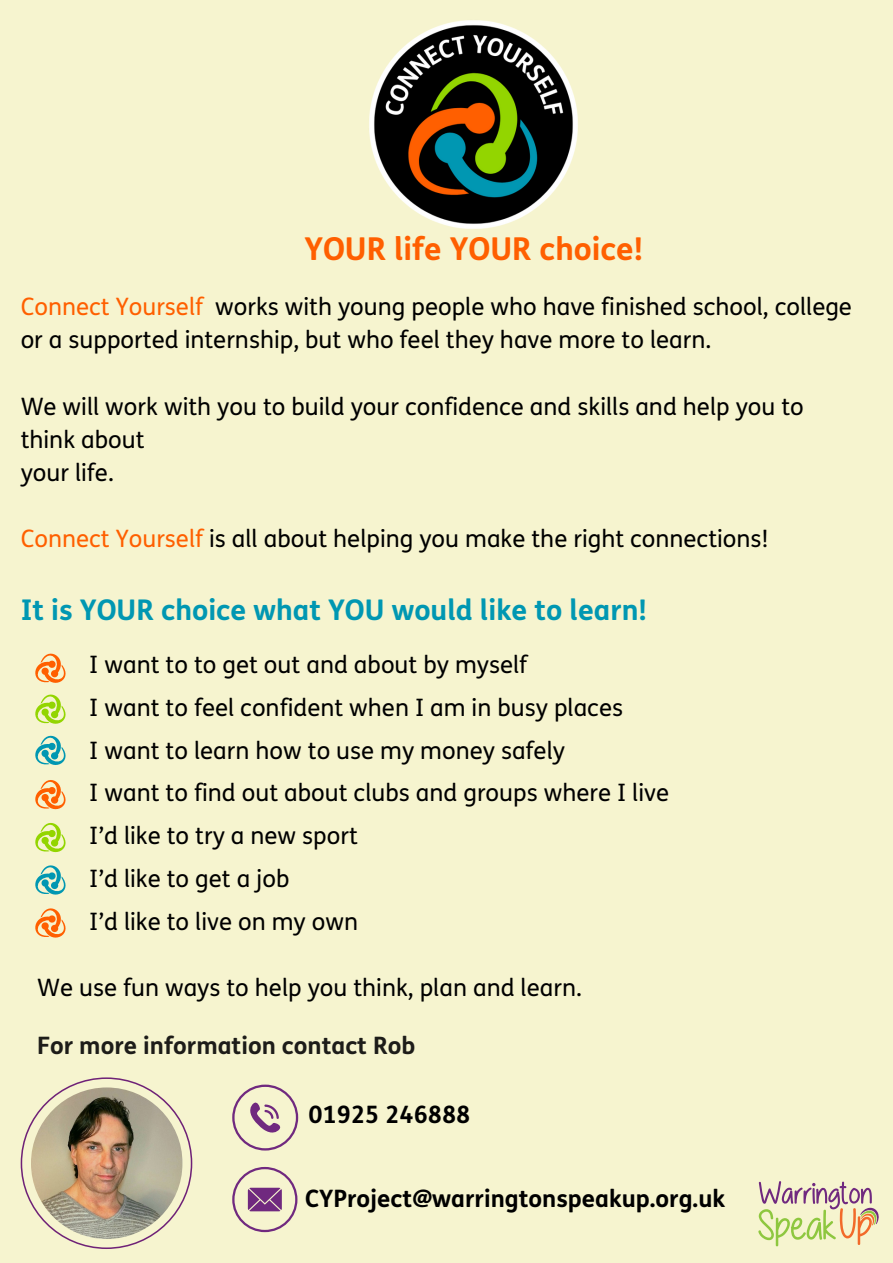
<style>
.page{position:relative;width:893px;height:1263px;background:#f6f4cf}
.page>*{position:absolute;margin:0;border:0;box-sizing:border-box;transform-origin:0 0}
.t1{font:700 31.5px "FS Me";color:#ff5f00}
.t2{font:700 28.5px "FS Me";color:#0097b2}
.t3{font:24px/33.2px "FS Me";color:#000}
.t4{font:700 24px "FS Me";color:#000}
.t5{font:700 24px "FS Me";color:#1d1c19}
.s1{color:#ff5f00}
</style>
<div class="page">
<img style="left:369px;top:20px;width:209px;height:209px">
<svg style="left:35px;top:653px;width:31px;height:285px"></svg>
<img style="left:21px;top:1077px;width:171px;height:172px">
<svg style="left:758px;top:1181px;width:120px;height:65px"></svg>
<svg style="left:232px;top:1167px;width:65px;height:65px"></svg>
<svg style="left:232px;top:1084px;width:66px;height:66px"></svg>
<p class="t1" style="left:304px;top:231px;width:340px">YOUR life YOUR choice!</p>
<p class="t3" style="left:21px;top:291px;width:833px"><span class="s1">Connect Yourself</span> works with young people who have finished school, college or a supported internship, but who feel they have more to learn.</p>
<p class="t3" style="left:21px;top:390px;width:785px">We will work with you to build your confidence and skills and help you to think about</p>
<p class="t3" style="left:21px;top:457px;width:95px">your life.</p>
<p class="t3" style="left:21px;top:523px;width:749px"><span class="s1">Connect Yourself</span> is all about helping you make the right connections!</p>
<p class="t2" style="left:21px;top:594px;width:628px">It is YOUR choice what YOU would like to learn!</p>
<p class="t3" style="left:89px;top:649px;width:439px">I want to to get out and about by myself</p>
<p class="t3" style="left:89px;top:692px;width:535px">I want to feel confident when I am in busy places</p>
<p class="t3" style="left:89px;top:734px;width:477px">I want to learn how to use my money safely</p>
<p class="t3" style="left:89px;top:777px;width:581px">I want to find out about clubs and groups where I live</p>
<p class="t3" style="left:89px;top:820px;width:270px">I’d like to try a new sport</p>
<p class="t3" style="left:89px;top:863px;width:202px">I’d like to get a job</p>
<p class="t3" style="left:89px;top:905px;width:270px">I’d like to live on my own</p>
<p class="t3" style="left:37px;top:972px;width:546px">We use fun ways to help you think, plan and learn.</p>
<p class="t5" style="left:37px;top:1032px;width:380px">For more information contact Rob</p>
<p class="t4" style="left:308px;top:1101px;width:163px">01925 246888</p>
<p class="t4" style="left:305px;top:1185px;width:421px">CYProject@warringtonspeakup.org.uk</p>
</div>
